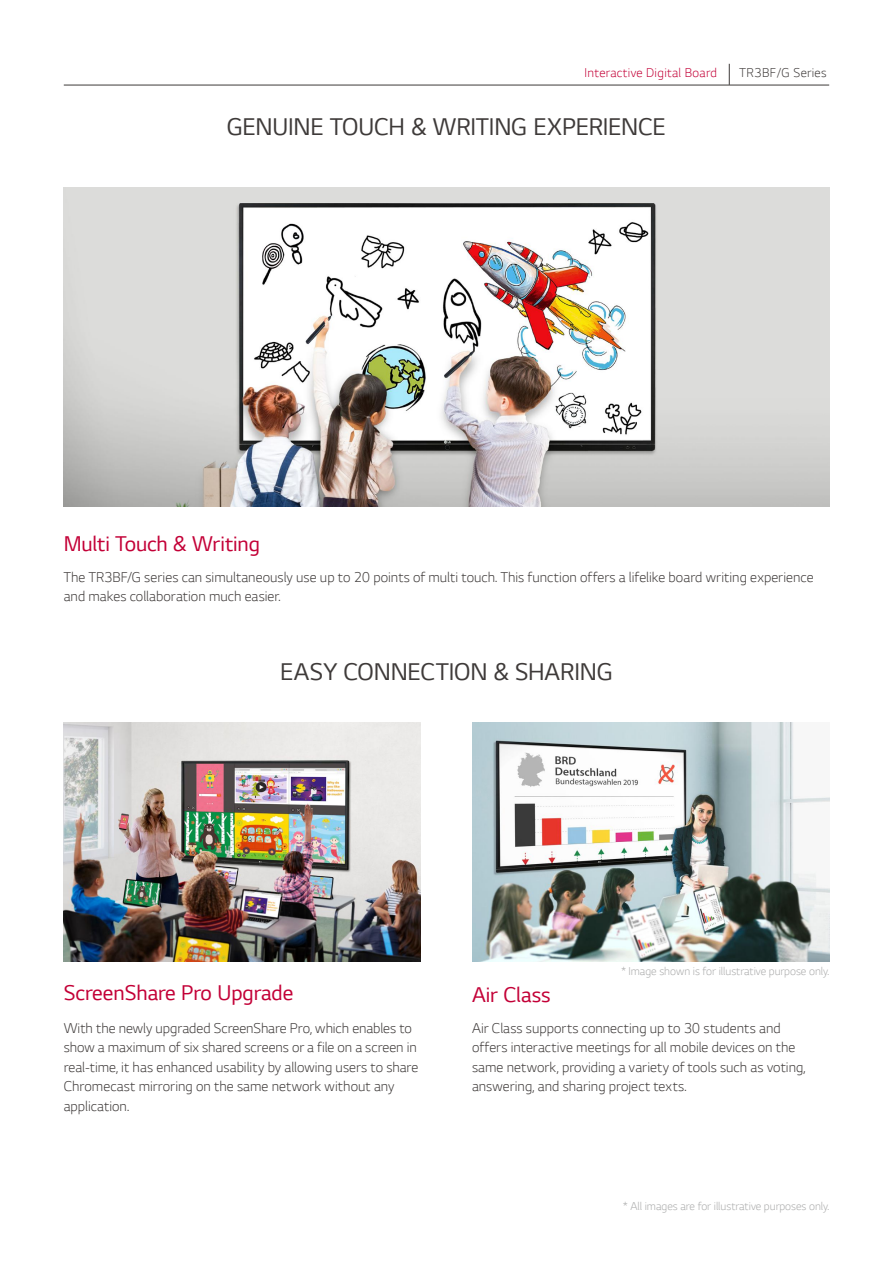
<style>
.page{position:relative;width:893px;height:1263px;background:#fff}
.page>*{position:absolute;margin:0;border:0;box-sizing:border-box;transform-origin:0 0}
.t1{font:25.5px "LG Smart";letter-spacing:-.01em;color:#3e3a39}
.t2{font:22.5px "LG Smart";color:#c30037}
.t3{font:300 15px/19.5px "LG Smart";color:#3e3a39}
.t4{font:300 13.5px "LG Smart";letter-spacing:.025em;color:#c30037}
.t5{font:300 13.5px "LG Smart";letter-spacing:.025em;color:#3e3a39}
.t6{font:300 12px "LG Smart";color:#aaabab}
</style>
<div class="page">
<hr style="left:64px;top:85px;width:765px;height:1px;background:#3e3a39">
<svg style="left:729px;top:64px;width:1px;height:21px"></svg>
<img style="left:64px;top:187px;width:765px;height:319px">
<img style="left:64px;top:723px;width:357px;height:238px">
<img style="left:472px;top:723px;width:357px;height:238px">
<p class="t4" style="left:584px;top:63px;width:134px">Interactive Digital Board</p>
<p class="t5" style="left:740px;top:63px;width:89px">TR3BF/G Series</p>
<p class="t1" style="left:227px;top:110px;width:441px">GENUINE TOUCH &amp; WRITING EXPERIENCE</p>
<p class="t2" style="left:64px;top:529px;width:198px">Multi Touch &amp; Writing</p>
<p class="t3" style="left:64px;top:566px;width:751px">The TR3BF/G series can simultaneously use up to 20 points of multi touch. This function offers a lifelike board writing experience and makes collaboration much easier.</p>
<p class="t1" style="left:280px;top:654px;width:334px">EASY CONNECTION &amp; SHARING</p>
<p class="t6" style="left:621px;top:963px;width:210px">* Image shown is for illustrative purpose only.</p>
<p class="t2" style="left:64px;top:978px;width:231px">ScreenShare Pro Upgrade</p>
<p class="t3" style="left:64px;top:1017px;width:356px">With the newly upgraded ScreenShare Pro, which enables to show a maximum of six shared screens or a file on a screen in real-time, it has enhanced usability by allowing users to share Chromecast mirroring on the same network without any application.</p>
<p class="t2" style="left:472px;top:980px;width:80px">Air Class</p>
<p class="t3" style="left:472px;top:1017px;width:335px">Air Class supports connecting up to 30 students and offers interactive meetings for all mobile devices on the same network, providing a variety of tools such as voting, answering, and sharing project texts.</p>
<p class="t6" style="left:623px;top:1198px;width:208px">* All images are for illustrative purposes only.</p>
</div>
